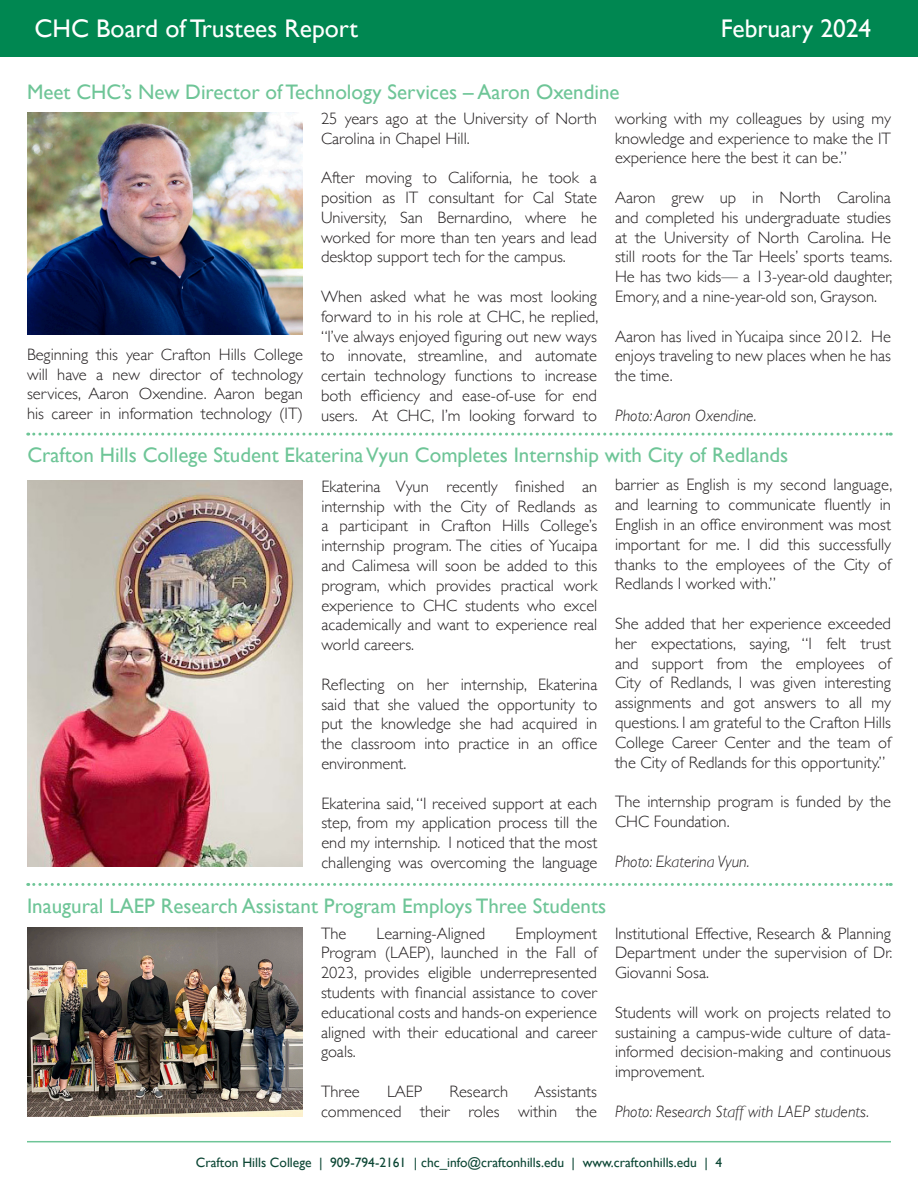
<style>
.page{position:relative;width:918px;height:1188px;background:#fff}
.page>*{position:absolute;margin:0;border:0;box-sizing:border-box;transform-origin:0 0}
.t1{font:25.5px "Gill Sans";color:#fff}
.t2{font:21px "Gill Sans";color:#6ec597}
.t3{font:300 16.5px/19.8px "Gill Sans";color:#231f20;text-align:justify}
.t4{font:italic 300 16.5px "Gill Sans";color:#231f20}
.t5{font:13.5px "Gill Sans";color:#0c4634}
</style>
<div class="page">
<img style="left:27px;top:112px;width:276px;height:223px">
<img style="left:27px;top:927px;width:276px;height:189px">
<img style="left:27px;top:480px;width:276px;height:387px">
<hr style="left:27px;top:1141px;width:864px;height:1px;background:#6ec597">
<div style="left:0;top:0;width:918px;height:57px;background:#008751"></div>
<svg style="left:28px;top:433px;width:863px;height:3px"></svg>
<svg style="left:28px;top:883px;width:863px;height:3px"></svg>
<h1 class="t1" style="left:34px;top:14px;width:325px">CHC Board of Trustees Report</h1>
<h1 class="t1" style="left:721px;top:14px;width:152px">February 2024</h1>
<p class="t2" style="left:27px;top:79px;width:594px">Meet CHC’s New Director of Technology Services – Aaron Oxendine</p>
<p class="t3" style="left:27px;top:344px;width:278px">Beginning this year Crafton Hills College will have a new director of technology services, Aaron Oxendine. Aaron began his career in information technology (IT)</p>
<p class="t3" style="left:321px;top:108px;width:278px">25 years ago at the University of North<br>Carolina in Chapel Hill.</p>
<p class="t3" style="left:321px;top:167px;width:278px">After moving to California, he took a position as IT consultant for Cal State University, San Bernardino, where he worked for more than ten years and lead desktop support tech for the campus.</p>
<p class="t3" style="left:321px;top:286px;width:279px">When asked what he was most looking forward to in his role at CHC, he replied, “I’ve always enjoyed figuring out new ways to innovate, streamline, and automate certain technology functions to increase both efficiency and ease-of-use for end users. At CHC, I’m looking forward to</p>
<p class="t3" style="left:615px;top:108px;width:278px">working with my colleagues by using my knowledge and experience to make the IT experience here the best it can be.”</p>
<p class="t3" style="left:615px;top:187px;width:279px">Aaron grew up in North Carolina and completed his undergraduate studies at the University of North Carolina. He still roots for the Tar Heels’ sports teams.<br>He has two kids— a 13-year-old daughter, Emory, and a nine-year-old son, Grayson.</p>
<p class="t3" style="left:615px;top:325px;width:277px">Aaron has lived in Yucaipa since 2012. He enjoys traveling to new places when he has the time.</p>
<p class="t4" style="left:615px;top:406px;width:143px">Photo: Aaron Oxendine.</p>
<p class="t2" style="left:27px;top:442px;width:762px">Crafton Hills College Student Ekaterina Vyun Completes Internship with City of Redlands</p>
<p class="t3" style="left:321px;top:476px;width:278px">Ekaterina Vyun recently finished an internship with the City of Redlands as a participant in Crafton Hills College’s internship program. The cities of Yucaipa and Calimesa will soon be added to this program, which provides practical work experience to CHC students who excel academically and want to experience real world careers.</p>
<p class="t3" style="left:321px;top:674px;width:278px">Reflecting on her internship, Ekaterina said that she valued the opportunity to put the knowledge she had acquired in the classroom into practice in an office environment.</p>
<p class="t3" style="left:321px;top:792px;width:278px">Ekaterina said, “I received support at each step, from my application process till the end my internship. I noticed that the most challenging was overcoming the language</p>
<p class="t3" style="left:615px;top:474px;width:279px">barrier as English is my second language, and learning to communicate fluently in English in an office environment was most important for me. I did this successfully thanks to the employees of the City of Redlands I worked with.”</p>
<p class="t3" style="left:615px;top:613px;width:278px">She added that her experience exceeded her expectations, saying, “I felt trust and support from the employees of City of Redlands, I was given interesting assignments and got answers to all my questions. I am grateful to the Crafton Hills College Career Center and the team of the City of Redlands for this opportunity.”</p>
<p class="t3" style="left:615px;top:791px;width:277px">The internship program is funded by the<br>CHC Foundation.</p>
<p class="t4" style="left:615px;top:852px;width:136px">Photo: Ekaterina Vyun.</p>
<p class="t2" style="left:27px;top:894px;width:581px">Inaugural LAEP Research Assistant Program Employs Three Students</p>
<p class="t3" style="left:321px;top:923px;width:27px">The</p>
<p class="t3" style="left:377px;top:923px;width:110px">Learning-Aligned</p>
<p class="t3" style="left:321px;top:923px;width:278px;text-indent:194px">Employment Program (LAEP), launched in the Fall of 2023, provides eligible underrepresented students with financial assistance to cover educational costs and hands-on experience aligned with their educational and career goals.</p>
<p class="t3" style="left:321px;top:1081px;width:40px">Three</p>
<p class="t3" style="left:387px;top:1081px;width:37px">LAEP</p>
<p class="t3" style="left:450px;top:1081px;width:60px">Research</p>
<p class="t3" style="left:321px;top:1081px;width:278px;text-align:right">Assistants<br>commenced their roles within the</p>
<p class="t3" style="left:615px;top:923px;width:279px">Institutional Effective, Research &amp; Planning Department under the supervision of Dr.<br>Giovanni Sosa.</p>
<p class="t3" style="left:615px;top:1002px;width:278px">Students will work on projects related to sustaining a campus-wide culture of data&shy;informed decision-making and continuous improvement.</p>
<p class="t4" style="left:615px;top:1102px;width:256px">Photo: Research Staff with LAEP students.</p>
<p class="t5" style="left:196px;top:1155px;width:528px">Crafton Hills College | 909-794-2161 | chc_info@craftonhills.edu | www.craftonhills.edu | 4</p>
</div>
